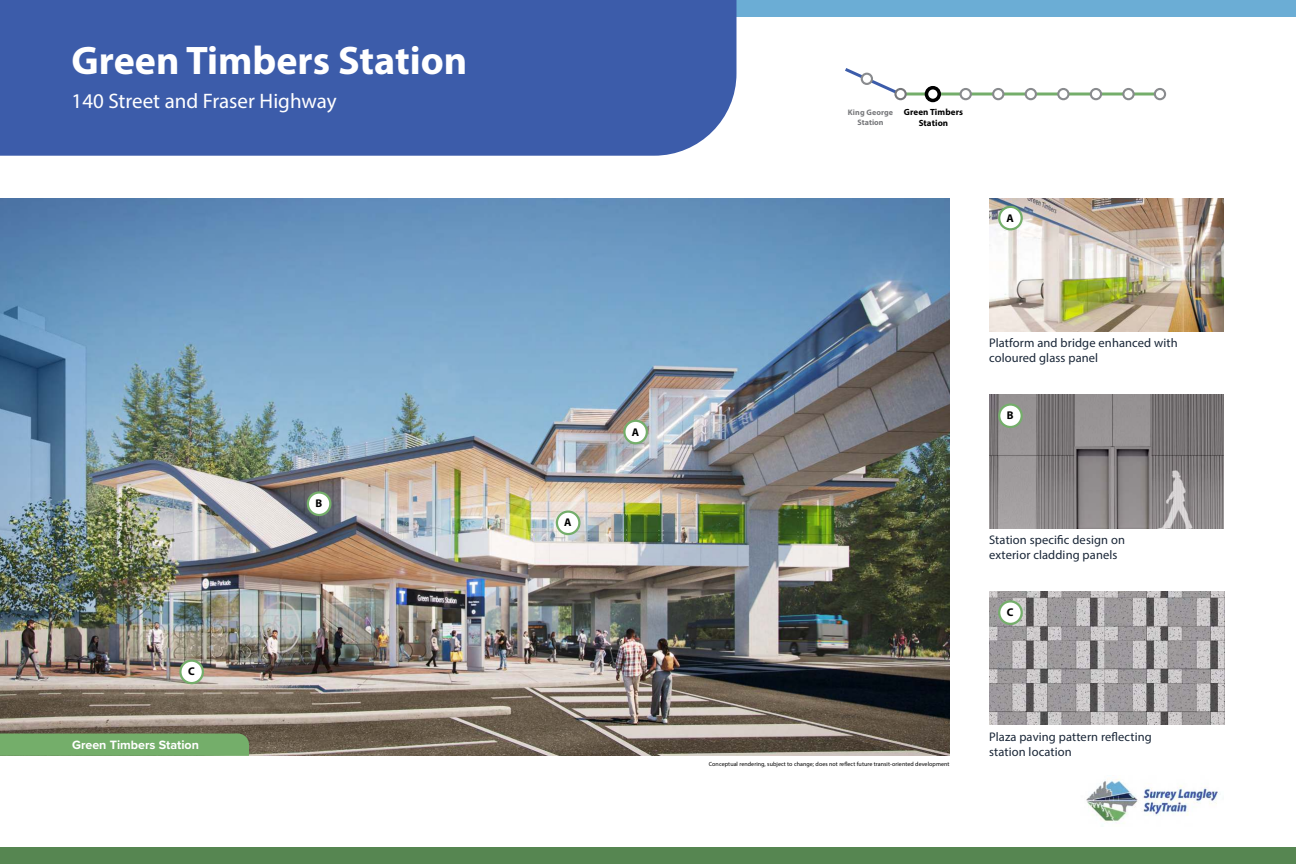
<style>
.page{position:relative;width:1296px;height:864px;background:#fff}
.page>*{position:absolute;margin:0;border:0;box-sizing:border-box;transform-origin:0 0}
.t1{font:700 40px "Myriad Pro";color:#fff}
.t2{font:21px "Myriad Pro";color:#fff}
.t3{font:12.5px/15px "Myriad Pro";letter-spacing:.01em;color:#192637}
.t4{font:700 12.5px "Proxima Nova";color:#fff}
.t5{font:700 11.25px "Myriad Pro";color:#000}
.t6{font:700 9px/10.8px "Myriad Pro";letter-spacing:.01em;color:#000;text-align:center}
.t7{font:700 8px/9.6px "Myriad Pro";letter-spacing:.01em;color:#77787b;text-align:center}
.t8{font:6px "Myriad Pro";letter-spacing:.01em;color:#000}
</style>
<div class="page">
<div style="left:0;top:0;width:1296px;height:17px;background:#6badd5"></div>
<div style="left:0;top:847px;width:1296px;height:17px;background:#568651"></div>
<div style="left:0;top:0;width:736px;height:156px;background:#3c5caa"></div>
<svg style="left:845px;top:68px;width:59px;height:25px"></svg>
<svg style="left:907px;top:92px;width:247px;height:4px"></svg>
<div style="left:895px;top:89px;width:11px;height:10px;background:#fff;border-radius:50%"></div>
<div style="left:894px;top:88px;width:13px;height:12px;border:2px solid #77787b;border-radius:50%"></div>
<div style="left:862px;top:74px;width:10px;height:10px;background:#fff;border-radius:50%"></div>
<div style="left:861px;top:73px;width:12px;height:12px;border:2px solid #898b8e;border-radius:50%"></div>
<div style="left:961px;top:89px;width:10px;height:10px;background:#fff;border-radius:50%"></div>
<div style="left:960px;top:88px;width:12px;height:12px;border:2px solid #898b8e;border-radius:50%"></div>
<div style="left:993px;top:89px;width:10px;height:10px;background:#fff;border-radius:50%"></div>
<div style="left:992px;top:88px;width:12px;height:12px;border:2px solid #898b8e;border-radius:50%"></div>
<div style="left:1026px;top:89px;width:10px;height:10px;background:#fff;border-radius:50%"></div>
<div style="left:1025px;top:88px;width:12px;height:12px;border:2px solid #898b8e;border-radius:50%"></div>
<div style="left:1058px;top:89px;width:10px;height:10px;background:#fff;border-radius:50%"></div>
<div style="left:1057px;top:88px;width:13px;height:12px;border:2px solid #898b8e;border-radius:50%"></div>
<div style="left:1091px;top:89px;width:10px;height:10px;background:#fff;border-radius:50%"></div>
<div style="left:1090px;top:88px;width:12px;height:12px;border:2px solid #898b8e;border-radius:50%"></div>
<div style="left:1123px;top:89px;width:11px;height:10px;background:#fff;border-radius:50%"></div>
<div style="left:1122px;top:88px;width:13px;height:12px;border:2px solid #898b8e;border-radius:50%"></div>
<div style="left:926px;top:88px;width:13px;height:12px;background:#fff;border-radius:50%"></div>
<div style="left:925px;top:86px;width:16px;height:16px;border:4px solid #000;border-radius:50%"></div>
<div style="left:1154px;top:88px;width:12px;height:12px;border:2px solid #898b8e;border-radius:50%"></div>
<img style="left:1086px;top:779px;width:133px;height:45px">
<img style="left:989px;top:198px;width:235px;height:133px">
<img style="left:989px;top:591px;width:235px;height:134px">
<img style="left:0;top:198px;width:950px;height:558px">
<svg style="left:0;top:734px;width:404px;height:22px;background:#759363"></svg>
<img style="left:989px;top:394px;width:235px;height:134px">
<div style="left:999px;top:207px;width:23px;height:22px;background:#fff;border-radius:50%"></div>
<div style="left:998px;top:206px;width:25px;height:24px;border:2px solid #74ae6a;border-radius:50%"></div>
<div style="left:999px;top:405px;width:23px;height:22px;background:#fff;border-radius:50%"></div>
<div style="left:998px;top:403px;width:25px;height:25px;border:2px solid #74ae6a;border-radius:50%"></div>
<svg style="left:999px;top:601px;width:23px;height:23px"></svg>
<div style="left:998px;top:600px;width:25px;height:25px;border:2px solid #74ae6a;border-radius:50%"></div>
<div style="left:624px;top:421px;width:23px;height:22px;background:#fff;border-radius:50%"></div>
<div style="left:623px;top:420px;width:25px;height:24px;border:2px solid #74ae6a;border-radius:50%"></div>
<div style="left:557px;top:512px;width:22px;height:22px;background:#fff;border-radius:50%"></div>
<div style="left:556px;top:510px;width:24px;height:25px;border:2px solid #74ae6a;border-radius:50%"></div>
<div style="left:308px;top:493px;width:22px;height:22px;background:#fff;border-radius:50%"></div>
<div style="left:307px;top:491px;width:24px;height:25px;border:2px solid #74ae6a;border-radius:50%"></div>
<div style="left:180px;top:661px;width:23px;height:22px;background:#fff;border-radius:50%"></div>
<div style="left:179px;top:660px;width:25px;height:24px;border:2px solid #74ae6a;border-radius:50%"></div>
<h1 class="t1" style="left:72px;top:46px;width:397px">Green Timbers Station</h1>
<h2 class="t2" style="left:72px;top:93px;width:267px">140 Street and Fraser Highway</h2>
<p class="t5" style="left:188px;top:667px;width:8px">C</p>
<p class="t4" style="left:72px;top:740px;width:128px">Green Timbers Station</p>
<p class="t5" style="left:315px;top:499px;width:8px">B</p>
<p class="t5" style="left:564px;top:518px;width:9px">A</p>
<p class="t5" style="left:632px;top:427px;width:9px">A</p>
<p class="t7" style="left:848px;top:108px;width:47px">King George<br>Station</p>
<p class="t6" style="left:904px;top:107px;width:61px">Green Timbers<br>Station</p>
<p class="t5" style="left:1007px;top:214px;width:9px">A</p>
<p class="t3" style="left:989px;top:337px;width:190px">Platform and bridge enhanced with coloured glass panel</p>
<p class="t5" style="left:1007px;top:411px;width:8px">B</p>
<p class="t3" style="left:989px;top:534px;width:137px">Station specific design on exterior cladding panels</p>
<p class="t5" style="left:1007px;top:608px;width:8px">C</p>
<p class="t8" style="left:709px;top:762px;width:242px">Conceptual rendering, subject to change; does not reflect future transit-oriented development</p>
<p class="t3" style="left:989px;top:730px;width:164px">Plaza paving pattern reflecting station location</p>
</div>
